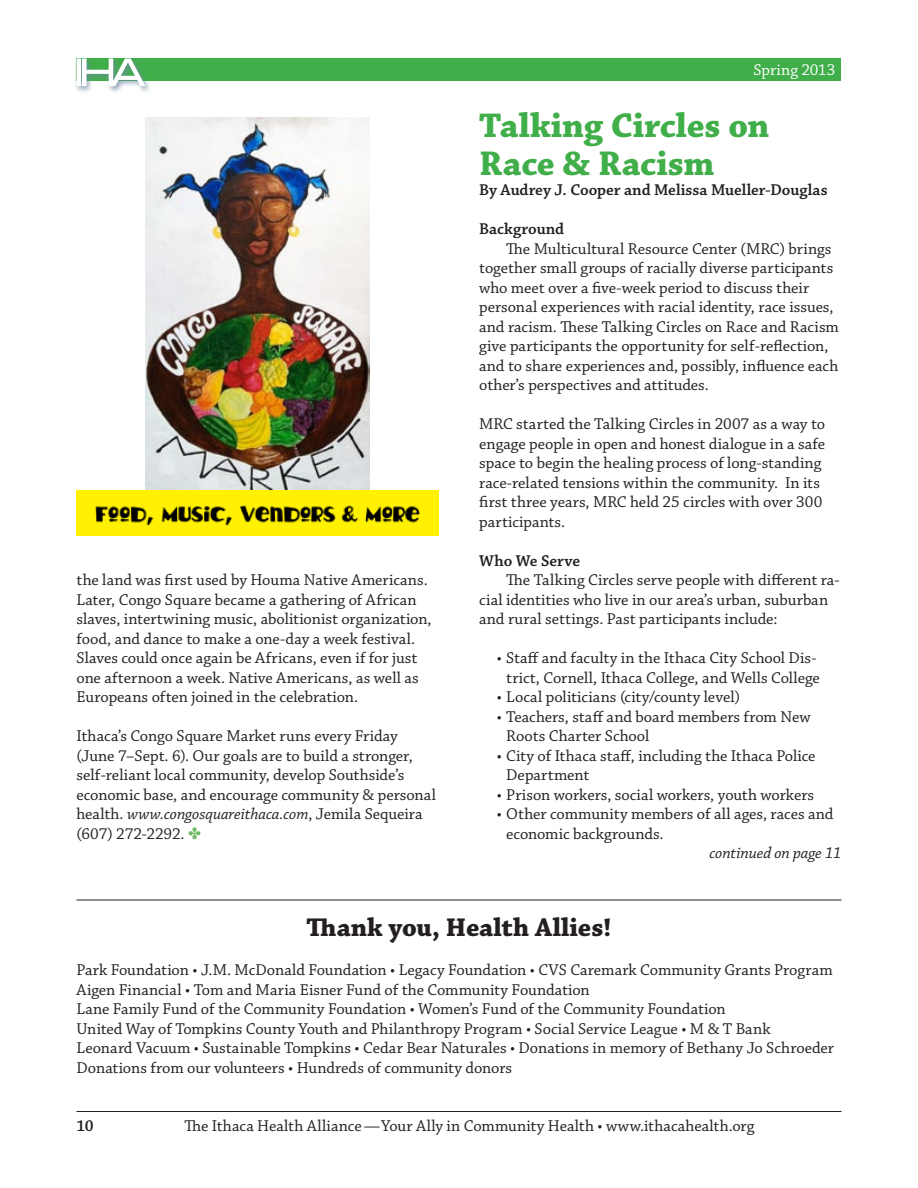
<style>
.page{position:relative;width:918px;height:1188px;background:#fff}
.page>*{position:absolute;margin:0;border:0;box-sizing:border-box;transform-origin:0 0}
.t1{font:700 36px/39px "Chaparral Pro";letter-spacing:-.005em;color:#40ae49}
.t2{font:700 27px "Chaparral Pro";color:#231f20}
.t3{font:16.5px/19.5px "Chaparral Pro";color:#231f20}
.t4{font:600 16.5px "Chaparral Pro";color:#231f20}
.t5{font:italic 16.5px "Chaparral Pro";letter-spacing:-.01em;color:#231f20}
.t6{font:16.5px "Chaparral Pro";letter-spacing:-.01em;color:#fff}
.s1{font-style:italic}
</style>
<div class="page">
<div style="left:76px;top:58px;width:766px;height:23px;background:#40ae49"></div>
<div style="left:74px;top:56px;width:84px;height:43px;background:#6d8aa1;opacity:.8"></div>
<svg style="left:76px;top:58px;width:69px;height:28px"></svg>
<hr style="left:76px;top:1111px;width:766px;height:1px;background:#231f20">
<img style="left:145px;top:117px;width:225px;height:373px">
<div style="left:76px;top:491px;width:363px;height:45px;background:#fff101"></div>
<img style="left:96px;top:505px;width:324px;height:20px">
<hr style="left:76px;top:900px;width:766px;height:1px;background:#231f20">
<p class="t3" style="left:76px;top:571px;width:357px">the land was first used by Houma Native Americans.<br>Later, Congo Square became a gathering of African slaves, intertwining music, abolitionist organization, food, and dance to make a one-day a week festival.<br>Slaves could once again be Africans, even if for just one afternoon a week. Native Americans, as well as Europeans often joined in the celebration.</p>
<p class="t3" style="left:76px;top:727px;width:361px">Ithaca’s Congo Square Market runs every Friday (June 7–Sept. 6). Our goals are to build a stronger, self-reliant local community, develop Southside’s economic base, and encourage community &amp; personal health. <span class="s1">www.congosquareithaca.com</span>, Jemila Sequeira (607) 272-2292.</p>
<p class="t6" style="left:754px;top:61px;width:83px">Spring 2013</p>
<h1 class="t1" style="left:479px;top:107px;width:292px">Talking Circles on<br>Race &amp; Racism</h1>
<p class="t4" style="left:479px;top:180px;width:350px">By Audrey J. Cooper and Melissa Mueller-Douglas</p>
<p class="t4" style="left:479px;top:219px;width:86px">Background</p>
<p class="t3" style="left:479px;top:239px;width:361px;text-indent:27px">The Multicultural Resource Center (MRC) brings together small groups of racially diverse participants who meet over a five-week period to discuss their personal experiences with racial identity, race issues, and racism. These Talking Circles on Race and Racism give participants the opportunity for self-reflection, and to share experiences and, possibly, influence each other’s perspectives and attitudes.</p>
<p class="t3" style="left:479px;top:415px;width:347px">MRC started the Talking Circles in 2007 as a way to engage people in open and honest dialogue in a safe space to begin the healing process of long-standing race-related tensions within the community. In its first three years, MRC held 25 circles with over 300 participants.</p>
<p class="t4" style="left:479px;top:551px;width:102px">Who We Serve</p>
<p class="t3" style="left:479px;top:571px;width:362px;text-indent:27px">The Talking Circles serve people with different ra&shy;cial identities who live in our area’s urban, suburban and rural settings. Past participants include:</p>
<p class="t3" style="left:497px;top:649px;width:324px;text-align:center">• Staff and faculty in the Ithaca City School Dis&shy;trict, Cornell, Ithaca College, and Wells College</p>
<p class="t3" style="left:497px;top:688px;width:245px">• Local politicians (city/county level)</p>
<p class="t3" style="left:506px;top:707px;width:306px;text-indent:-9px">• Teachers, staff and board members from New<br>Roots Charter School</p>
<p class="t3" style="left:506px;top:746px;width:311px;text-indent:-9px">• City of Ithaca staff, including the Ithaca Police<br>Department</p>
<p class="t3" style="left:497px;top:785px;width:319px">• Prison workers, social workers, youth workers</p>
<p class="t3" style="left:506px;top:805px;width:329px;text-indent:-9px">• Other community members of all ages, races and economic backgrounds.</p>
<p class="t5" style="left:710px;top:844px;width:133px">continued on page 11</p>
<h2 class="t2" style="left:306px;top:912px;width:307px">Thank you, Health Allies!</h2>
<p class="t3" style="left:76px;top:961px;width:759px">Park Foundation • J.M. McDonald Foundation • Legacy Foundation • CVS Caremark Community Grants Program Aigen Financial • Tom and Maria Eisner Fund of the Community Foundation<br>Lane Family Fund of the Community Foundation • Women’s Fund of the Community Foundation<br>United Way of Tompkins County Youth and Philanthropy Program • Social Service League • M &amp; T Bank<br>Leonard Vacuum • Sustainable Tompkins • Cedar Bear Naturales • Donations in memory of Bethany Jo Schroeder Donations from our volunteers • Hundreds of community donors</p>
<p class="t4" style="left:76px;top:1116px;width:19px">10</p>
<p class="t3" style="left:184px;top:1117px;width:572px">The Ithaca Health Alliance—Your Ally in Community Health • www.ithacahealth.org</p>
</div>
